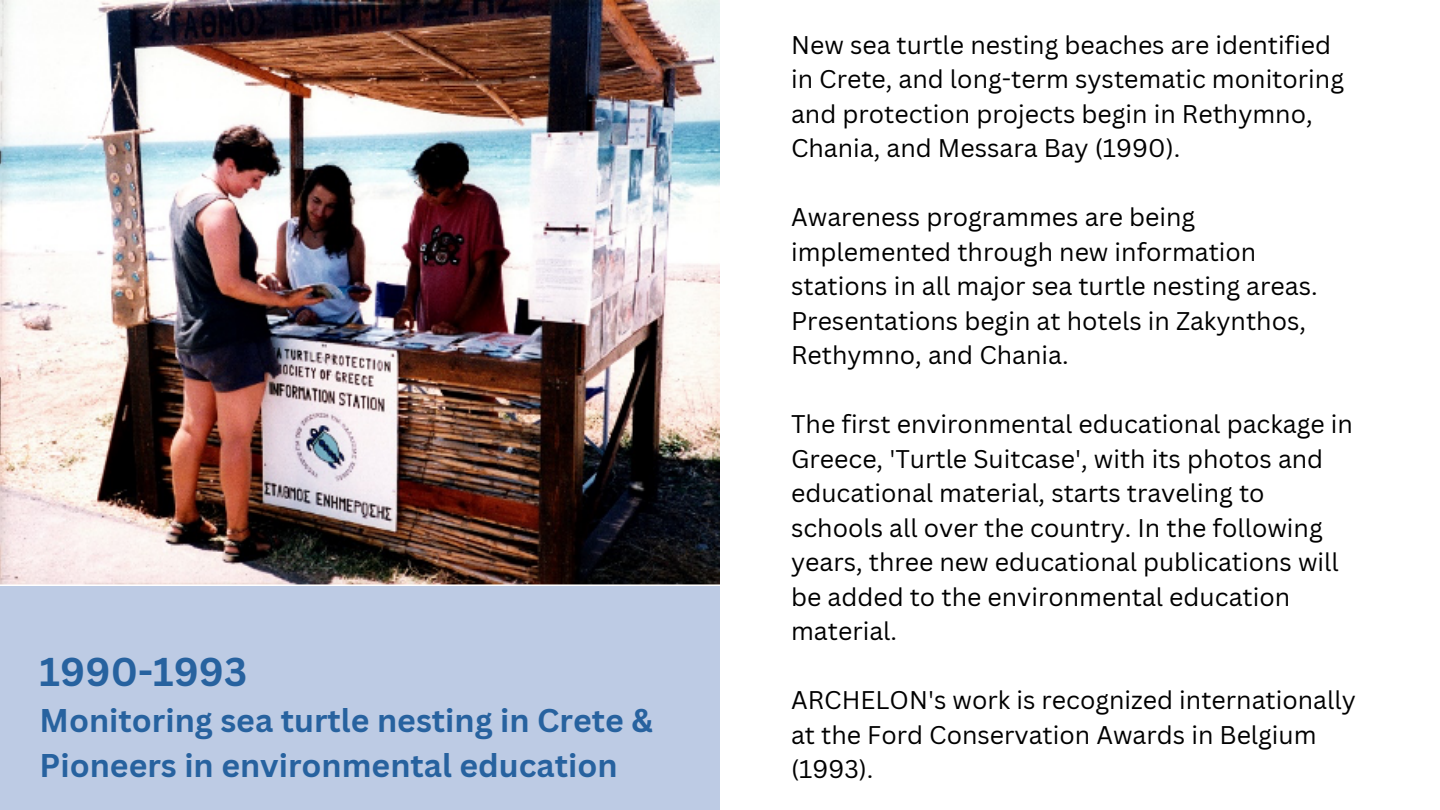
<style>
.page{position:relative;width:1440px;height:810px;background:#fff}
.page>*{position:absolute;margin:0;border:0;box-sizing:border-box;transform-origin:0 0}
.t1{font:700 39.1px "Canva Sans";color:#27629f}
.t2{font:700 32px/44.2px "Canva Sans";color:#27629f}
.t3{font:24.9px/34.5px "Canva Sans";color:#000}
</style>
<div class="page">
<img style="left:0;top:0;width:720px;height:585px">
<div style="left:0;top:586px;width:720px;height:224px;background:#bdcbe4"></div>
<p class="t1" style="left:40px;top:644px;width:209px">1990-1993</p>
<p class="t2" style="left:40px;top:698px;width:615px">Monitoring sea turtle nesting in Crete &amp;<br>Pioneers in environmental education</p>
<p class="t3" style="left:791px;top:27px;width:554px">New sea turtle nesting beaches are identified in Crete, and long-term systematic monitoring and protection projects begin in Rethymno, Chania, and Messara Bay (1990).</p>
<p class="t3" style="left:791px;top:199px;width:528px">Awareness programmes are being implemented through new information stations in all major sea turtle nesting areas.<br>Presentations begin at hotels in Zakynthos, Rethymno, and Chania.</p>
<p class="t3" style="left:791px;top:406px;width:563px">The first environmental educational package in Greece, 'Turtle Suitcase', with its photos and educational material, starts traveling to schools all over the country. In the following years, three new educational publications will be added to the environmental education material.</p>
<p class="t3" style="left:791px;top:682px;width:566px">ARCHELON's work is recognized internationally at the Ford Conservation Awards in Belgium (1993).</p>
</div>
